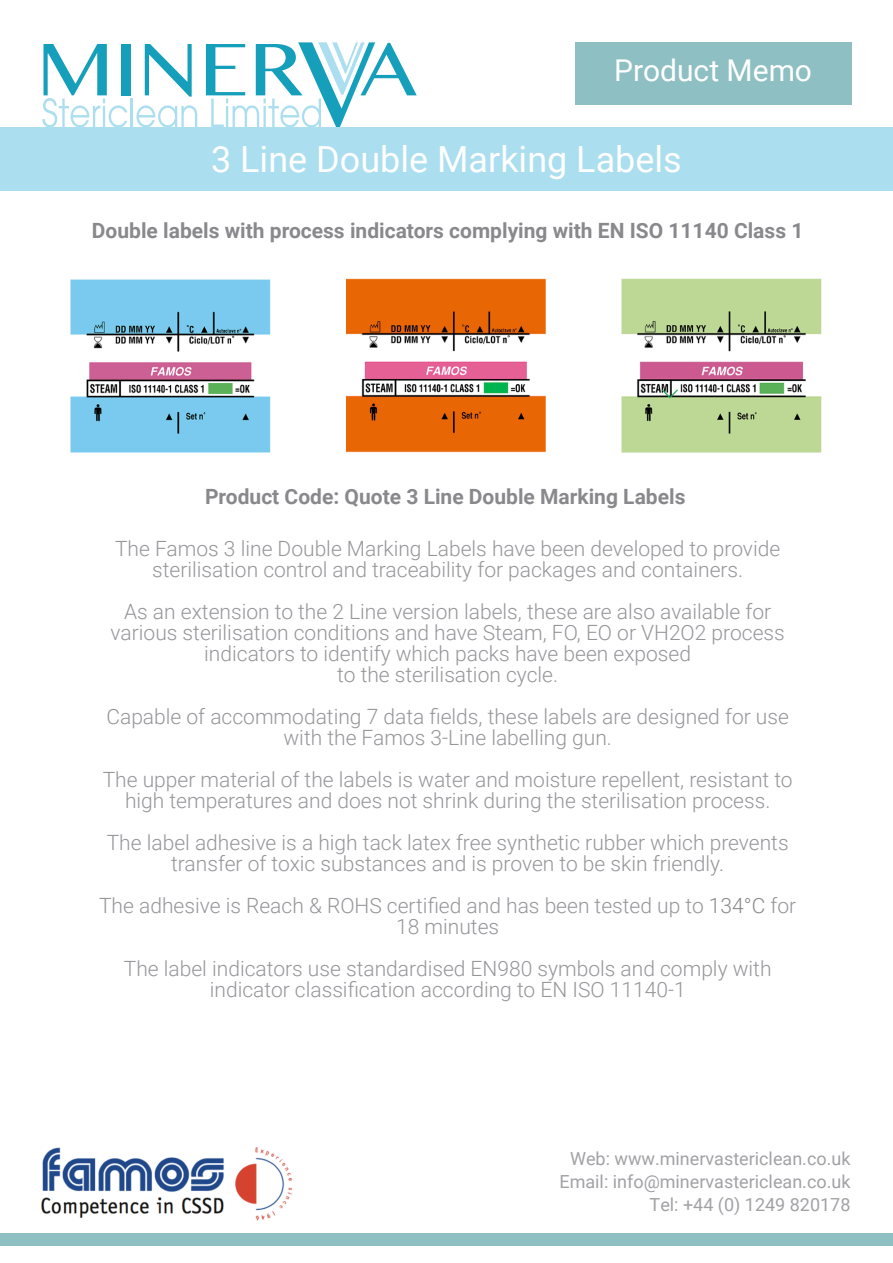
<style>
.page{position:relative;width:893px;height:1263px;background:#fff}
.page>*{position:absolute;margin:0;border:0;box-sizing:border-box;transform-origin:0 0}
.t1{font:36px "Roboto";color:#fefefe}
.t2{font:30px "Roboto";color:#fff}
.t3{font:300 21px/21px "Roboto";color:#969599;text-align:center}
.t4{font:700 21px "Roboto";color:#89888c}
.t5{font:18px/22.8px "Roboto";color:#a2a1a5;text-align:right}
.s1{color:#89888c}
</style>
<div class="page">
<div style="left:121px;top:44px;width:10px;height:51px;background:#169fba"></div>
<svg style="left:145px;top:44px;width:47px;height:53px"></svg>
<svg style="left:42px;top:44px;width:85px;height:84px"></svg>
<hr style="left:131px;top:99px;width:2px;height:28px;background:#abdeee">
<svg style="left:136px;top:105px;width:61px;height:23px"></svg>
<svg style="left:206px;top:42px;width:211px;height:86px"></svg>
<div style="left:0;top:128px;width:893px;height:63px;background:#abdeee"></div>
<img style="left:41px;top:1147px;width:252px;height:74px">
<div style="left:0;top:1233px;width:893px;height:13px;background:#8ebfc2"></div>
<div style="left:575px;top:43px;width:277px;height:62px;background:#8ebfc2"></div>
<img style="left:70px;top:278px;width:752px;height:175px">
<h2 class="t2" style="left:614px;top:59px;width:199px">Product Memo</h2>
<h1 class="t1" style="left:211px;top:145px;width:472px">3 Line Double Marking Labels</h1>
<p class="t4" style="left:92px;top:223px;width:713px">Double labels with process indicators complying with EN ISO 11140 Class 1</p>
<p class="t4" style="left:205px;top:488px;width:482px">Product Code: Quote 3 Line Double Marking Labels</p>
<p class="t3" style="left:115px;top:540px;width:667px">The Famos 3 line Double Marking Labels have been developed to provide sterilisation control and traceability for packages and containers.</p>
<p class="t3" style="left:111px;top:603px;width:676px">As an extension to the 2 Line version labels, these are also available for various sterilisation conditions and have Steam, FO, EO or VH2O2 process indicators to identify which packs have been exposed<br>to the sterilisation cycle.</p>
<p class="t3" style="left:106px;top:708px;width:684px">Capable of accommodating 7 data fields, these labels are designed for use with the Famos 3-Line labelling gun.</p>
<p class="t3" style="left:103px;top:771px;width:691px">The upper material of the labels is water and moisture repellent, resistant to high temperatures and does not shrink during the sterilisation process.</p>
<p class="t3" style="left:107px;top:834px;width:683px">The label adhesive is a high tack latex free synthetic rubber which prevents transfer of toxic substances and is proven to be skin friendly.</p>
<p class="t3" style="left:99px;top:897px;width:699px">The adhesive is Reach &amp; ROHS certified and has been tested up to <span class="s1">134°C</span> for<br>18 minutes</p>
<p class="t3" style="left:124px;top:960px;width:649px">The label indicators use standardised EN980 symbols and comply with indicator classification according to EN ISO 11140-1</p>
<p class="t5" style="left:559px;top:1149px;width:292px">Web: www.minervastericlean.co.uk<br>Email: info@minervastericlean.co.uk<br>Tel: +44 (0) 1249 820178</p>
</div>
